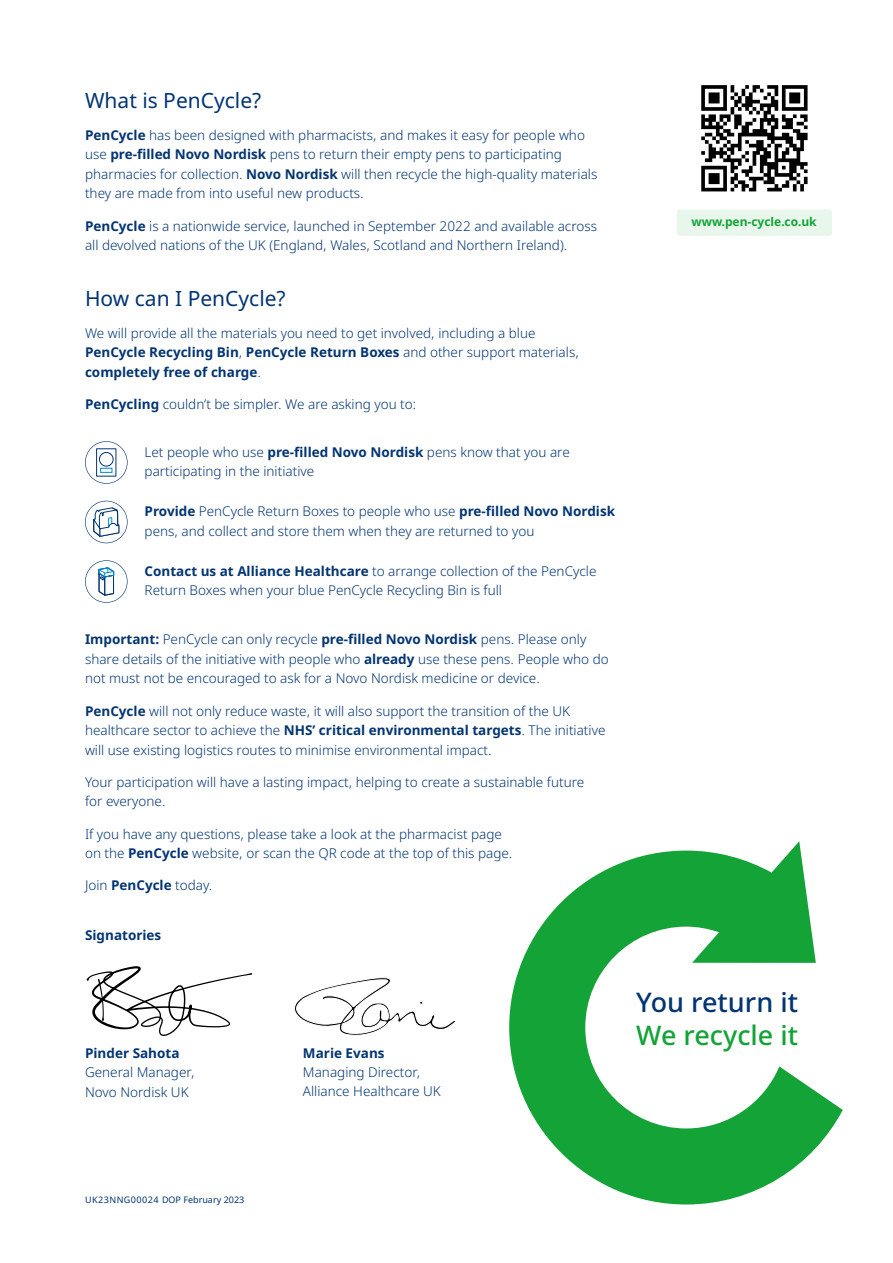
<style>
.page{position:relative;width:893px;height:1263px;background:#fff}
.page>*{position:absolute;margin:0;border:0;box-sizing:border-box;transform-origin:0 0}
.t1{font:500 27px "Apis";color:#033572}
.t2{font:500 27px "Apis";color:#13a337}
.t3{font:21px "Apis";color:#033572}
.t4{font:300 13.5px/19.5px "Apis";color:#033572}
.t5{font:700 13.5px "Apis";color:#033572}
.t6{font:700 12px "Apis";color:#13a337}
.t7{font:9px "Apis";color:#033572}
.s1{font-weight:700}
.s2{font-family:"Noto Sans";font-weight:700}
</style>
<div class="page">
<svg style="left:509px;top:841px;width:334px;height:363px"></svg>
<svg style="left:701px;top:85px;width:106px;height:106px"></svg>
<div style="left:677px;top:209px;width:155px;height:27px;background:#e8f6eb;border-radius:3px"></div>
<svg style="left:85px;top:441px;width:43px;height:43px"></svg>
<div style="left:99px;top:452px;width:14px;height:14px;border:1px solid #033572;border-radius:50%"></div>
<div style="left:96px;top:448px;width:20px;height:28px;border:1px solid #033572"></div>
<svg style="left:85px;top:501px;width:43px;height:42px"></svg>
<svg style="left:85px;top:560px;width:43px;height:43px"></svg>
<svg style="left:87px;top:966px;width:165px;height:70px"></svg>
<svg style="left:294px;top:977px;width:162px;height:59px"></svg>
<h2 class="t3" style="left:85px;top:85px;width:178px">What is PenCycle?</h2>
<p class="t4" style="left:85px;top:125px;width:514px"><span class="s1">PenCycle</span> has been designed with pharmacists, and makes it easy for people who use <span class="s1">pre-filled Novo Nordisk</span> pens to return their empty pens to participating pharmacies for collection. <span class="s1">Novo Nordisk</span> will then recycle the high-quality materials they are made from into useful new products.</p>
<p class="t4" style="left:85px;top:216px;width:513px"><span class="s1">PenCycle</span> is a nationwide service, launched in September 2022 and available across all devolved nations of the UK (England, Wales, Scotland and Northern Ireland).</p>
<h2 class="t3" style="left:85px;top:283px;width:202px">How can I PenCycle?</h2>
<p class="t4" style="left:85px;top:323px;width:495px">We will provide all the materials you need to get involved, including a blue<br><span class="s1">PenCycle Recycling Bin</span>, <span class="s1">PenCycle Return Boxes</span> and other support materials, <span class="s1">completely free of charge</span>.</p>
<p class="t4" style="left:85px;top:395px;width:333px"><span class="s1">PenCycling</span> couldn’t be simpler. We are asking you to:</p>
<p class="t4" style="left:145px;top:442px;width:427px">Let people who use <span class="s1">pre-filled Novo Nordisk</span> pens know that you are participating in the initiative</p>
<p class="t4" style="left:145px;top:502px;width:472px"><span class="s1">Provide</span> PenCycle Return Boxes to people who use <span class="s1">pre-filled Novo Nordisk </span>pens, and collect and store them when they are returned to you</p>
<p class="t4" style="left:145px;top:561px;width:453px"><span class="s1">Contact us at Alliance Healthcare</span> to arrange collection of the PenCycle<br>Return Boxes when your blue PenCycle Recycling Bin is full</p>
<p class="t4" style="left:85px;top:630px;width:525px"><span class="s2">Important:</span> PenCycle can only recycle <span class="s2">pre-filled Novo Nordisk</span> pens. Please only share details of the initiative with people who <span class="s2">already</span> use these pens. People who do not must not be encouraged to ask for a Novo Nordisk medicine or device.</p>
<p class="t4" style="left:85px;top:701px;width:522px"><span class="s1">PenCycle</span> will not only reduce waste, it will also support the transition of the UK healthcare sector to achieve the <span class="s1">NHS’ critical environmental targets</span>. The initiative will use existing logistics routes to minimise environmental impact.</p>
<p class="t4" style="left:85px;top:772px;width:501px">Your participation will have a lasting impact, helping to create a sustainable future for everyone.</p>
<p class="t4" style="left:85px;top:824px;width:429px">If you have any questions, please take a look at the pharmacist page on the <span class="s1">PenCycle</span> website, or scan the QR code at the top of this page.</p>
<p class="t4" style="left:85px;top:876px;width:129px">Join <span class="s1">PenCycle</span> today.</p>
<p class="t5" style="left:85px;top:926px;width:78px">Signatories</p>
<p class="t5" style="left:85px;top:1043px;width:96px">Pinder Sahota</p>
<p class="t4" style="left:85px;top:1063px;width:111px">General Manager,<br>Novo Nordisk UK</p>
<p class="t5" style="left:303px;top:1043px;width:83px">Marie Evans</p>
<p class="t4" style="left:303px;top:1063px;width:139px">Managing Director,<br>Alliance Healthcare UK</p>
<p class="t6" style="left:691px;top:213px;width:127px">www.pen-cycle.co.uk</p>
<h1 class="t1" style="left:636px;top:983px;width:163px">You return it</h1>
<h1 class="t2" style="left:636px;top:1016px;width:163px">We recycle it</h1>
<p class="t7" style="left:85px;top:1194px;width:161px">UK23NNG00024 DOP February 2023</p>
</div>
